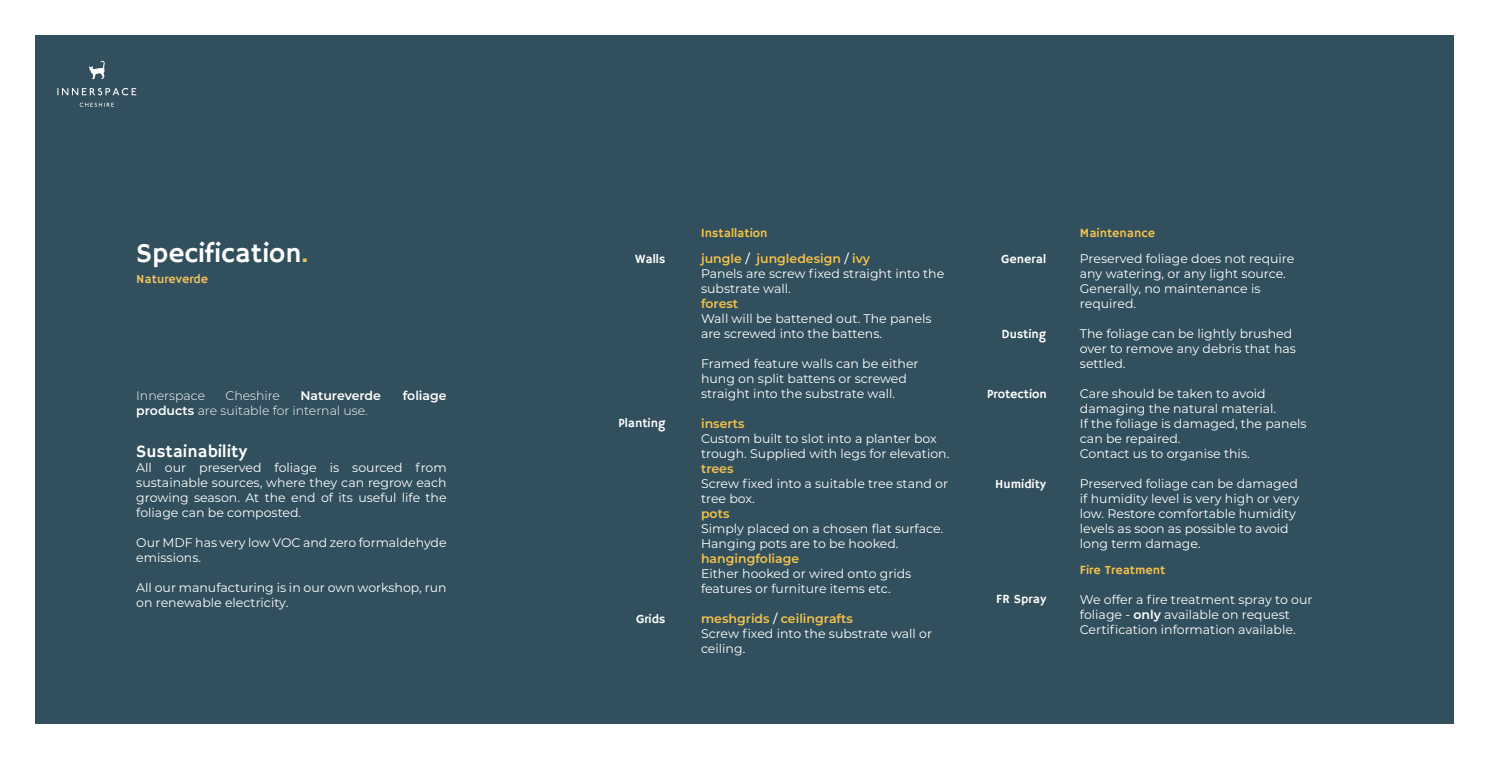
<style>
.page{position:relative;width:1489px;height:759px;background:#fff}
.page>*{position:absolute;margin:0;border:0;box-sizing:border-box;transform-origin:0 0}
.t1{font:27.5px "Hammersmith One";color:#fff}
.t2{font:17.5px "Hammersmith One";color:#fff}
.t3{font:12.5px/15px "Montserrat";color:#fff}
.t4{font:600 12.5px "Montserrat";color:#f5c24b}
.t5{font:12.5px "Hammersmith One";color:#fff}
.t6{font:300 12.5px "Montserrat";color:#fff}
.t7{font:12.5px "Hammersmith One";color:#f5c24b}
.t8{font:600 12.5px "Montserrat";color:#fff}
.t9{font:12.5px "Hammersmith One";color:#edc262}
.s1{color:#edc262}
.s2{font-weight:600}
.s3{font-weight:500;color:#fff}
</style>
<div class="page">
<div style="left:35px;top:35px;width:1418px;height:688px;background:#314f5c"></div>
<svg style="left:57px;top:88px;width:79px;height:7px"></svg>
<svg style="left:80px;top:103px;width:34px;height:4px"></svg>
<svg style="left:89px;top:61px;width:16px;height:18px"></svg>
<p class="t1" style="left:136px;top:237px;width:174px">Specification<span class="s1">.</span></p>
<p class="t9" style="left:136px;top:272px;width:73px">Natureverde</p>
<p class="t6" style="left:136px;top:387px;width:70px">Innerspace</p>
<p class="t6" style="left:225px;top:387px;width:56px">Cheshire</p>
<p class="t8" style="left:300px;top:386px;width:82px">Natureverde</p>
<p class="t8" style="left:403px;top:386px;width:45px">foliage</p>
<p class="t6" style="left:136px;top:402px;width:233px"><span class="s2">products</span> are suitable for internal use.</p>
<p class="t2" style="left:136px;top:441px;width:112px">Sustainability</p>
<p class="t3" style="left:136px;top:459px;width:312px;text-align:justify">All our preserved foliage is sourced from sustainable sources, where they can regrow each growing season. At the end of its useful life the foliage can be composted.</p>
<p class="t3" style="left:136px;top:534px;width:312px">Our MDF has very low VOC and zero formaldehyde emissions.</p>
<p class="t3" style="left:136px;top:579px;width:312px">All our manufacturing is in our own workshop, run on renewable electricity.</p>
<p class="t5" style="left:635px;top:251px;width:32px">Walls</p>
<p class="t5" style="left:618px;top:415px;width:48px">Planting</p>
<p class="t5" style="left:636px;top:611px;width:31px">Grids</p>
<p class="t7" style="left:700px;top:225px;width:68px">Installation</p>
<p class="t7" style="left:1079px;top:225px;width:77px">Maintenance</p>
<p class="t4" style="left:701px;top:249px;width:171px">jungle <span class="s3">/</span> jungledesign <span class="s3">/</span> ivy</p>
<p class="t3" style="left:701px;top:265px;width:245px">Panels are screw fixed straight into the substrate wall.</p>
<p class="t4" style="left:701px;top:294px;width:39px">forest</p>
<p class="t3" style="left:701px;top:310px;width:232px">Wall will be battened out. The panels are screwed into the battens.</p>
<p class="t3" style="left:701px;top:355px;width:219px">Framed feature walls can be either hung on split battens or screwed straight into the substrate wall.</p>
<p class="t4" style="left:701px;top:414px;width:45px">inserts</p>
<p class="t3" style="left:701px;top:430px;width:250px">Custom built to slot into a planter box trough. Supplied with legs for elevation.</p>
<p class="t4" style="left:701px;top:459px;width:34px">trees</p>
<p class="t3" style="left:701px;top:475px;width:248px">Screw fixed into a suitable tree stand or tree box.</p>
<p class="t4" style="left:701px;top:504px;width:30px">pots</p>
<p class="t3" style="left:701px;top:520px;width:244px">Simply placed on a chosen flat surface.<br>Hanging pots are to be hooked.</p>
<p class="t4" style="left:701px;top:549px;width:100px">hangingfoliage</p>
<p class="t3" style="left:701px;top:565px;width:212px">Either hooked or wired onto grids features or furniture items etc.</p>
<p class="t4" style="left:701px;top:609px;width:153px">meshgrids <span class="s3">/</span> ceilingrafts</p>
<p class="t3" style="left:701px;top:625px;width:232px">Screw fixed into the substrate wall or ceiling.</p>
<p class="t5" style="left:1001px;top:251px;width:46px">General</p>
<p class="t5" style="left:1001px;top:326px;width:46px">Dusting</p>
<p class="t5" style="left:987px;top:387px;width:61px">Protection</p>
<p class="t5" style="left:995px;top:476px;width:53px">Humidity</p>
<p class="t3" style="left:1079px;top:250px;width:216px">Preserved foliage does not require any watering, or any light source.<br>Generally, no maintenance is required.</p>
<p class="t3" style="left:1079px;top:325px;width:217px">The foliage can be lightly brushed over to remove any debris that has settled.</p>
<p class="t3" style="left:1079px;top:385px;width:198px">Care should be taken to avoid damaging the natural material.</p>
<p class="t3" style="left:1079px;top:415px;width:228px">If the foliage is damaged, the panels can be repaired.</p>
<p class="t3" style="left:1079px;top:445px;width:171px">Contact us to organise this.</p>
<p class="t3" style="left:1079px;top:475px;width:221px">Preserved foliage can be damaged if humidity level is very high or very low. Restore comfortable humidity levels as soon as possible to avoid long term damage.</p>
<p class="t7" style="left:1079px;top:563px;width:87px">Fire Treatment</p>
<p class="t5" style="left:996px;top:591px;width:51px">FR Spray</p>
<p class="t3" style="left:1079px;top:591px;width:234px">We offer a fire treatment spray to our foliage - <span class="s2">only</span> available on request</p>
<p class="t3" style="left:1079px;top:621px;width:217px">Certification information available.</p>
</div>
